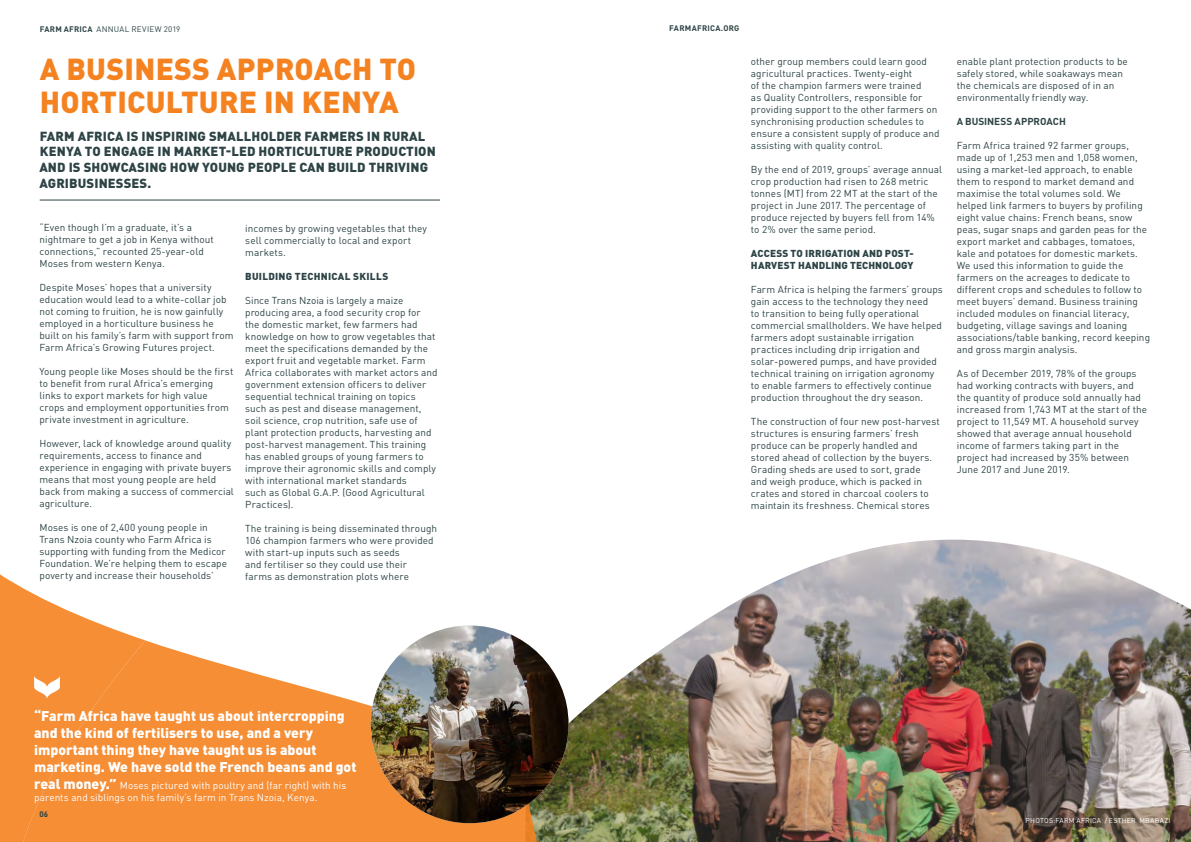
<style>
.page{position:relative;width:1191px;height:842px;background:#fff}
.page>*{position:absolute;margin:0;border:0;box-sizing:border-box;transform-origin:0 0}
.t1{font:900 30px/33px "DIN Pro";letter-spacing:.01em;color:#f58220}
.t2{font:900 14px/16.8px "DIN Pro";color:#fff}
.t3{font:900 13px/15.6px "DIN Pro";letter-spacing:.01em;color:#2d4345}
.t4{font:10px/12px "DIN Pro";letter-spacing:.005em;color:#2d4345}
.t5{font:10px/12px "DIN Pro";letter-spacing:.005em;color:#fff}
.t6{font:900 10px/12px "DIN Pro";letter-spacing:.015em;color:#2d4345}
.t7{font:700 10px "DIN Pro";color:#2d4345}
.t8{font:8px "DIN Pro";letter-spacing:.03em;color:#2d4345}
.t9{font:700 8px "DIN Pro";letter-spacing:.03em;color:#2d4345}
.t10{font:700 8px "DIN Pro";color:#274143}
.t11{font:7px "DIN Pro";letter-spacing:.035em;color:#fff}
.s1{font-weight:700}
.s2{font-style:inherit}
.s3{font-weight:900;font-size:14px}
</style>
<div class="page">
<hr style="left:40px;top:200px;width:400px;height:1px;background:#2d4345">
<img style="left:539px;top:540px;width:652px;height:302px">
<svg style="left:0;top:574px;width:144px;height:66px"></svg>
<svg style="left:0;top:640px;width:539px;height:202px;background:#f69a4c"></svg>
<img style="left:371px;top:625px;width:197px;height:198px;border-radius:99px">
<svg style="left:34px;top:675px;width:26px;height:24px"></svg>
<p class="t8" style="left:40px;top:22px;width:142px"><span class="s1">FARM AFRICA</span> ANNUAL REVIEW 2019</p>
<h1 class="t1" style="left:40px;top:48px;width:378px">A BUSINESS APPROACH TO<br>HORTICULTURE IN KENYA</h1>
<h3 class="t3" style="left:39px;top:127px;width:398px">FARM AFRICA IS INSPIRING SMALLHOLDER FARMERS IN RURAL KENYA TO ENGAGE IN MARKET-LED HORTICULTURE PRODUCTION AND IS SHOWCASING HOW YOUNG PEOPLE CAN BUILD THRIVING AGRIBUSINESSES.</h3>
<p class="t4" style="left:39px;top:221px;width:176px">“Even though I’m a graduate, it’s a nightmare to get a job in Kenya without connections,” recounted 25-year-old Moses from western Kenya.</p>
<p class="t4" style="left:39px;top:281px;width:196px">Despite Moses’ hopes that a university education would lead to a white-collar job not coming to fruition, he is now gainfully employed in a horticulture business he built on his family’s farm with support from Farm Africa’s Growing Futures project.</p>
<p class="t4" style="left:39px;top:365px;width:195px">Young people like Moses should be the first to benefit from rural Africa’s emerging links to export markets for high value crops and employment opportunities from private investment in agriculture.</p>
<p class="t4" style="left:39px;top:437px;width:196px">However, lack of knowledge around quality requirements, access to finance and experience in engaging with private buyers means that most young people are held back from making a success of commercial agriculture.</p>
<p class="t4" style="left:39px;top:521px;width:189px">Moses is one of 2,400 young people in Trans Nzoia county who Farm Africa is supporting with funding from the Medicor Foundation. We’re helping them to escape poverty and increase their households’</p>
<p class="t4" style="left:245px;top:221px;width:183px">incomes by growing vegetables that they sell commercially to local and export markets.</p>
<p class="t6" style="left:245px;top:269px;width:144px">BUILDING TECHNICAL SKILLS</p>
<p class="t4" style="left:245px;top:293px;width:194px">Since Trans Nzoia is largely a maize producing area<span class="s2">,</span> a food security crop for the domestic market, few farmers had knowledge on how to grow vegetables that meet the specifications demanded by the export fruit and vegetable market. Farm Africa collaborates with market actors and government extension officers to deliver sequential technical training on topics such as pest and disease management, soil science, crop nutrition, safe use of plant protection products, harvesting and post-harvest management. This training has enabled groups of young farmers to improve their agronomic skills and comply with international market standards<br>such as Global G.A.P. (Good Agricultural Practices).</p>
<p class="t4" style="left:245px;top:521px;width:193px">The training is being disseminated through 106 champion farmers who were provided with start-up inputs such as seeds<br>and fertiliser so they could use their<br>farms as demonstration plots where</p>
<h2 class="t2" style="left:34px;top:706px;width:324px">“Farm Africa have taught us about intercropping and the kind of fertilisers to use, and a very important thing they have taught us is about marketing. We have sold the French beans and got</h2>
<p class="t5" style="left:34px;top:778px;width:314px"><span class="s3">real money.”</span> Moses pictured with poultry and (far right) with his parents and siblings on his family’s farm in Trans Nzoia, Kenya.</p>
<p class="t10" style="left:39px;top:807px;width:10px">06</p>
<p class="t9" style="left:669px;top:22px;width:72px">FARMAFRICA.ORG</p>
<p class="t4" style="left:751px;top:54px;width:190px">other group members could learn good agricultural practices. Twenty-eight<br>of the champion farmers were trained<br>as Quality Controllers, responsible for providing support to the other farmers on synchronising production schedules to ensure a consistent supply of produce and assisting with quality control.</p>
<p class="t4" style="left:751px;top:162px;width:192px">By the end of 2019, groups’ average annual crop production had risen to 268 metric tonnes (MT) from 22 MT at the start of the project in June 2017. The percentage of produce rejected by buyers fell from 14% to 2% over the same period.</p>
<p class="t6" style="left:751px;top:246px;width:164px">ACCESS TO IRRIGATION AND POST-<br>HARVEST HANDLING TECHNOLOGY</p>
<p class="t4" style="left:751px;top:282px;width:193px">Farm Africa is helping the farmers’ groups gain access to the technology they need<br>to transition to being fully operational commercial smallholders. We have helped farmers adopt sustainable irrigation practices including drip irrigation and solar-powered pumps, and have provided technical training on irrigation agronomy to enable farmers to effectively continue production throughout the dry season.</p>
<p class="t4" style="left:751px;top:414px;width:190px">The construction of four new post-harvest structures is ensuring farmers’ fresh produce can be properly handled and stored ahead of collection by the buyers.<br>Grading sheds are used to sort, grade<br>and weigh produce, which is packed in crates and stored in charcoal coolers to maintain its freshness. Chemical stores</p>
<p class="t4" style="left:956px;top:54px;width:173px">enable plant protection products to be safely stored, while soakaways mean the chemicals are disposed of in an environmentally friendly way.</p>
<p class="t7" style="left:957px;top:113px;width:110px">A BUSINESS APPROACH</p>
<p class="t4" style="left:956px;top:138px;width:195px">Farm Africa trained 92 farmer groups, made up of 1,253 men and 1,058 women, using a market-led approach, to enable them to respond to market demand and maximise the total volumes sold. We helped link farmers to buyers by profiling eight value chains: French beans, snow peas, sugar snaps and garden peas for the export market and cabbages, tomatoes, kale and potatoes for domestic markets.<br>We used this information to guide the farmers on the acreages to dedicate to different crops and schedules to follow to meet buyers’ demand. Business training included modules on financial literacy, budgeting, village savings and loaning associations/table banking, record keeping and gross margin analysis.</p>
<p class="t4" style="left:956px;top:366px;width:192px">As of December 2019, 78% of the groups had working contracts with buyers, and the quantity of produce sold annually had increased from 1,743 MT at the start of the project to 11,549 MT. A household survey showed that average annual household income of farmers taking part in the project had increased by 35% between June 2017 and June 2019.</p>
<p class="t11" style="left:1025px;top:815px;width:146px">PHOTOS:FARM AFRICA / ESTHER MBABAZI</p>
</div>
